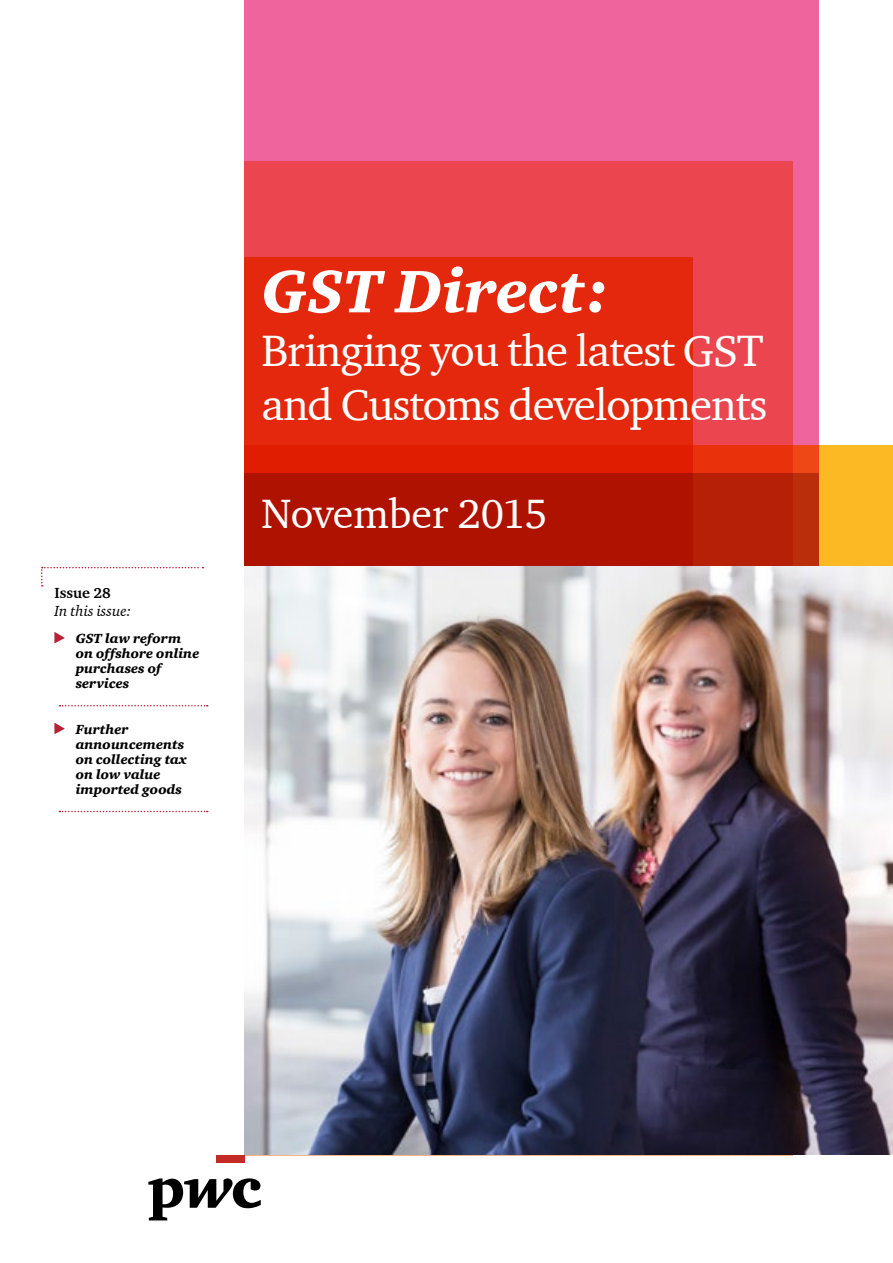
<style>
.page{position:relative;width:893px;height:1263px;background:#fff}
.page>*{position:absolute;margin:0;border:0;box-sizing:border-box;transform-origin:0 0}
.t1{font:61.5px "Charter ITC Blac Ital";color:#fff}
.t2{font:45px/54px "Charter ITC";letter-spacing:-.025em;color:#fff}
.t3{font:42px "Charter ITC";letter-spacing:-.005em;color:#fff}
.t4{font:italic 15px "Charter ITC";color:#000}
.t5{font:700 15px "Charter ITC";color:#000}
.t6{font:13.5px/15px "Charter ITC Blac Ital";color:#000}
</style>
<div class="page">
<div style="left:216px;top:1155px;width:28px;height:7px;background:#c22c25"></div>
<svg style="left:148px;top:1178px;width:113px;height:42px"></svg>
<div style="left:244px;top:0;width:575px;height:1155px;background:#f0649d"></div>
<div style="left:244px;top:161px;width:549px;height:994px;background:#eb4650"></div>
<div style="left:244px;top:257px;width:449px;height:898px;background:#e3280e"></div>
<svg style="left:244px;top:445px;width:649px;height:122px;fill:#e11d01"></svg>
<svg style="left:244px;top:473px;width:575px;height:94px;background:#b21704"></svg>
<img style="left:244px;top:567px;width:649px;height:587px">
<svg style="left:41px;top:567px;width:162px;height:19px"></svg>
<svg style="left:54px;top:632px;width:11px;height:11px"></svg>
<svg style="left:59px;top:705px;width:149px;height:1px"></svg>
<svg style="left:54px;top:723px;width:11px;height:11px"></svg>
<svg style="left:59px;top:811px;width:149px;height:1px"></svg>
<p class="t5" style="left:54px;top:583px;width:58px">Issue 28</p>
<p class="t4" style="left:54px;top:601px;width:78px">In this issue:</p>
<p class="t6" style="left:76px;top:631px;width:125px">GST law reform on offshore online purchases of services</p>
<p class="t6" style="left:76px;top:722px;width:112px">Further announcements on collecting tax on low value imported goods</p>
<h1 class="t1" style="left:261px;top:253px;width:350px">GST Direct:</h1>
<h2 class="t2" style="left:261px;top:323px;width:507px">Bringing you the latest GST and Customs developments</h2>
<h3 class="t3" style="left:261px;top:488px;width:288px">November 2015</h3>
</div>
